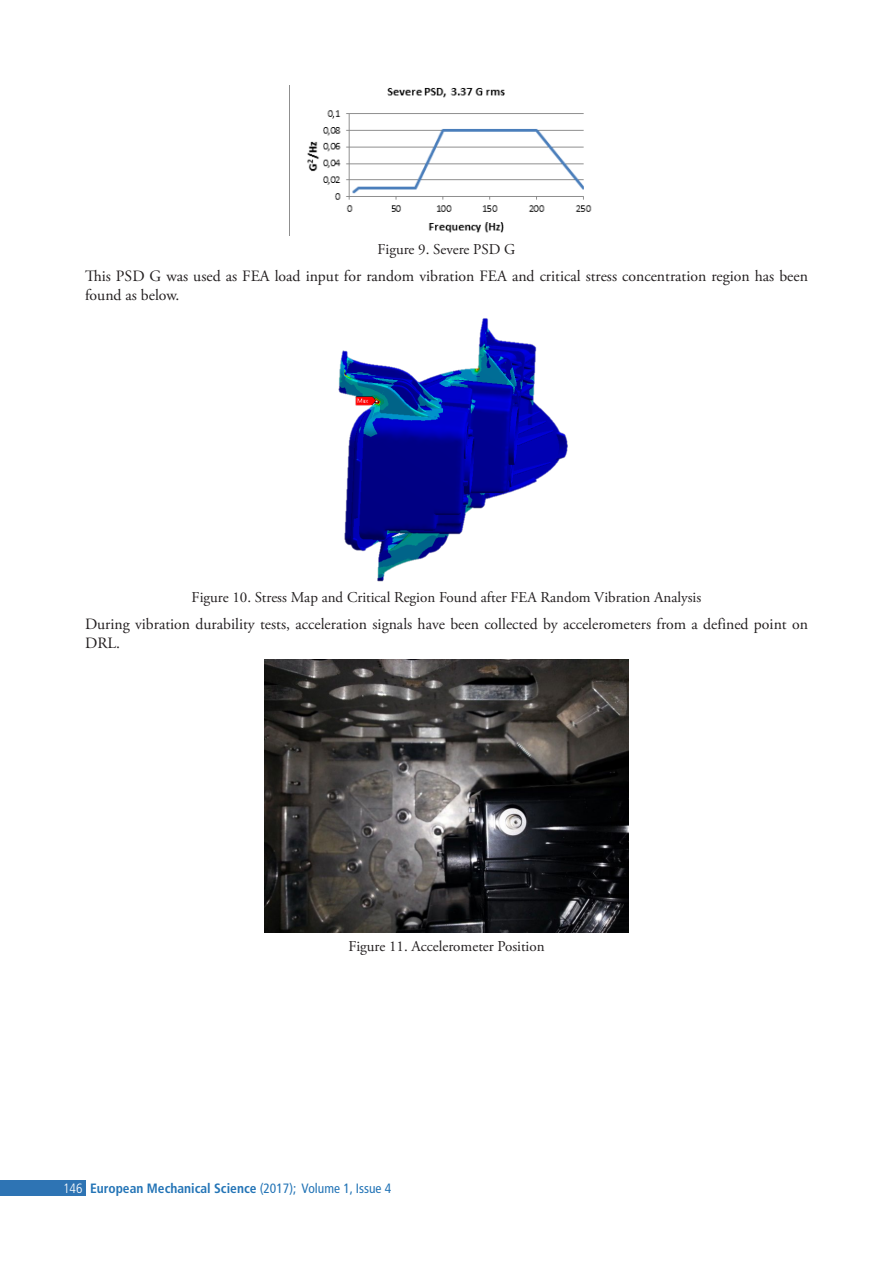
<style>
.page{position:relative;width:893px;height:1263px;background:#fff}
.page>*{position:absolute;margin:0;border:0;box-sizing:border-box;transform-origin:0 0}
.Metin{font:15.75px/18.9px "Adobe Garamond Pro";color:#231f20}
.ResimYaz{font:15px "Adobe Garamond Pro";color:#231f20}
.t1{font:700 condensed 13.5px "Frutiger LT Std";color:#2374b6}
.s1{font-weight:300;color:#fff}
.s2{font-weight:400}
</style>
<div class="page">
<div style="left:1px;top:1181px;width:85px;height:15px;background:#2e74b4"></div>
<img style="left:289px;top:85px;width:303px;height:151px">
<img style="left:338px;top:318px;width:230px;height:264px">
<img style="left:265px;top:660px;width:363px;height:272px">
<p class="ResimYaz" style="left:377px;top:240px;width:139px">Figure 9. Severe PSD G</p>
<p class="Metin" style="left:85px;top:267px;width:724px">This PSD G was used as FEA load input for random vibration FEA and critical stress concentration region has been found as below.</p>
<p class="ResimYaz" style="left:192px;top:588px;width:511px">Figure 10. Stress Map and Critical Region Found after FEA Random Vibration Analysis</p>
<p class="Metin" style="left:85px;top:616px;width:724px">During vibration durability tests, acceleration signals have been collected by accelerometers from a defined point on<br>DRL.</p>
<p class="ResimYaz" style="left:348px;top:937px;width:198px">Figure 11. Accelerometer Position</p>
<p class="t1" style="left:63px;top:1180px;width:330px"><span class="s1">146</span> European Mechanical Science <span class="s2">(2017); Volume 1, Issue 4</span></p>
</div>
